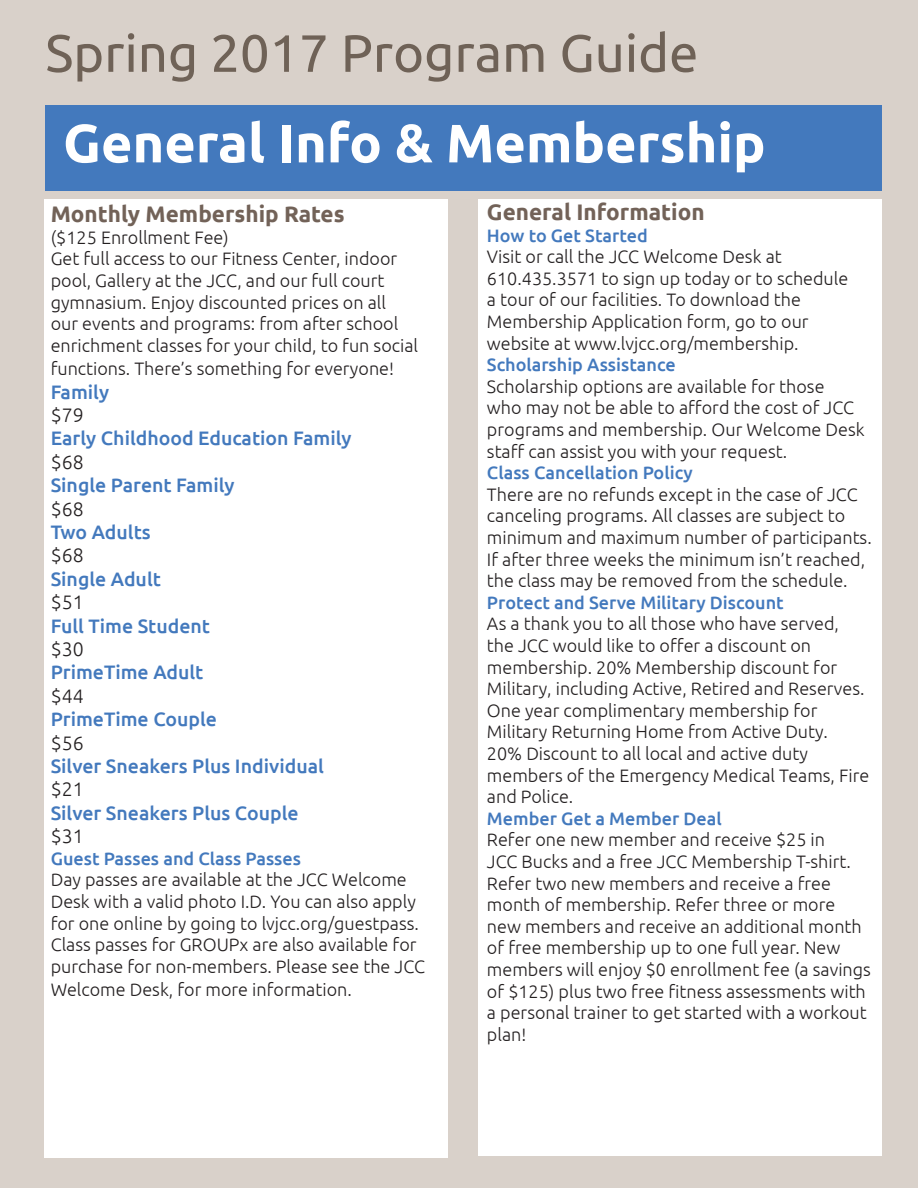
<style>
.page{position:relative;width:918px;height:1188px;background:#d9d1ca}
.page>*{position:absolute;margin:0;border:0;box-sizing:border-box;transform-origin:0 0}
.t1{font:700 54px "Ubuntu";color:#fff}
.t2{font:52.5px "Ubuntu";color:#6f6257}
.t3{font:700 22.5px "Ubuntu";color:#726258}
.t4{font:500 19.5px/23.4px "Ubuntu";color:#4379bd}
.t5{font:300 19.5px "Ubuntu";color:#231f20}
.t6{font:300 18px/21.6px "Ubuntu";color:#231f20}
.s1{font-weight:300;color:#231f20}
.s2{font-weight:500;color:#4379bd}
</style>
<div class="page">
<div style="left:45px;top:105px;width:837px;height:86px;background:#4379bd"></div>
<div style="left:44px;top:199px;width:403px;height:959px;background:#fff"></div>
<div style="left:479px;top:199px;width:403px;height:957px;background:#fff"></div>
<p class="t2" style="left:45px;top:21px;width:655px">Spring 2017 Program Guide</p>
<p class="t1" style="left:63px;top:110px;width:704px">General Info &amp; Membership</p>
<p class="t3" style="left:51px;top:200px;width:295px">Monthly Membership Rates</p>
<p class="t6" style="left:51px;top:226px;width:369px">($125 Enrollment Fee)<br>Get full access to our Fitness Center, indoor pool, Gallery at the JCC, and our full court gymnasium. Enjoy discounted prices on all<br>our events and programs: from after school enrichment classes for your child, to fun social</p>
<p class="t6" style="left:51px;top:357px;width:345px">functions. There’s something for everyone!</p>
<p class="t4" style="left:51px;top:379px;width:60px">Family <span class="s1">$79</span></p>
<p class="t4" style="left:51px;top:426px;width:302px">Early Childhood Education Family <span class="s1">$68</span></p>
<p class="t4" style="left:51px;top:473px;width:185px">Single Parent Family <span class="s1">$68</span></p>
<p class="t4" style="left:51px;top:520px;width:102px">Two Adults <span class="s1">$68</span></p>
<p class="t4" style="left:51px;top:566px;width:112px">Single Adult <span class="s1">$51</span></p>
<p class="t4" style="left:51px;top:613px;width:161px">Full Time Student <span class="s1">$30</span></p>
<p class="t4" style="left:51px;top:660px;width:154px">PrimeTime Adult <span class="s1">$44</span></p>
<p class="t4" style="left:51px;top:707px;width:168px">PrimeTime Couple <span class="s1">$56</span></p>
<p class="t4" style="left:51px;top:754px;width:275px">Silver Sneakers Plus Individual <span class="s1">$21</span></p>
<p class="t4" style="left:51px;top:800px;width:250px">Silver Sneakers Plus Couple</p>
<p class="t5" style="left:51px;top:824px;width:34px">$31</p>
<p class="t6" style="left:51px;top:847px;width:376px"><span class="s2">Guest Passes and Class Passes<br></span>Day passes are available at the JCC Welcome Desk with a valid photo I.D. You can also apply for one online by going to lvjcc.org/guestpass.<br>Class passes for GROUPx are also available for purchase for non-members. Please see the JCC</p>
<p class="t6" style="left:51px;top:978px;width:303px">Welcome Desk, for more information.</p>
<p class="t3" style="left:487px;top:198px;width:219px">General Information</p>
<p class="t6" style="left:487px;top:224px;width:363px"><span class="s2">How to Get Started<br></span>Visit or call the JCC Welcome Desk at 610.435.3571 to sign up today or to schedule a tour of our facilities. To download the Membership Application form, go to our website at www.lvjcc.org/membership.</p>
<p class="t6" style="left:487px;top:354px;width:379px"><span class="s2">Scholarship Assistance<br></span>Scholarship options are available for those<br>who may not be able to afford the cost of JCC programs and membership. Our Welcome Desk staff can assist you with your request.</p>
<p class="t6" style="left:487px;top:462px;width:386px"><span class="s2">Class Cancellation Policy<br></span>There are no refunds except in the case of JCC canceling programs. All classes are subject to minimum and maximum number of participants.<br>If after three weeks the minimum isn’t reached, the class may be removed from the schedule.</p>
<p class="t6" style="left:487px;top:591px;width:379px"><span class="s2">Protect and Serve Military Discount<br></span>As a thank you to all those who have served, the JCC would like to offer a discount on membership. 20% Membership discount for Military, including Active, Retired and Reserves.</p>
<p class="t6" style="left:487px;top:699px;width:342px">One year complimentary membership for<br>Military Returning Home from Active Duty.</p>
<p class="t6" style="left:487px;top:742px;width:384px">20% Discount to all local and active duty members of the Emergency Medical Teams, Fire and Police.</p>
<p class="t6" style="left:487px;top:807px;width:385px"><span class="s2">Member Get a Member Deal<br></span>Refer one new member and receive $25 in<br>JCC Bucks and a free JCC Membership T-shirt.<br>Refer two new members and receive a free month of membership. Refer three or more new members and receive an additional month of free membership up to one full year. New members will enjoy $0 enrollment fee (a savings of $125) plus two free fitness assessments with a personal trainer to get started with a workout plan!</p>
</div>
